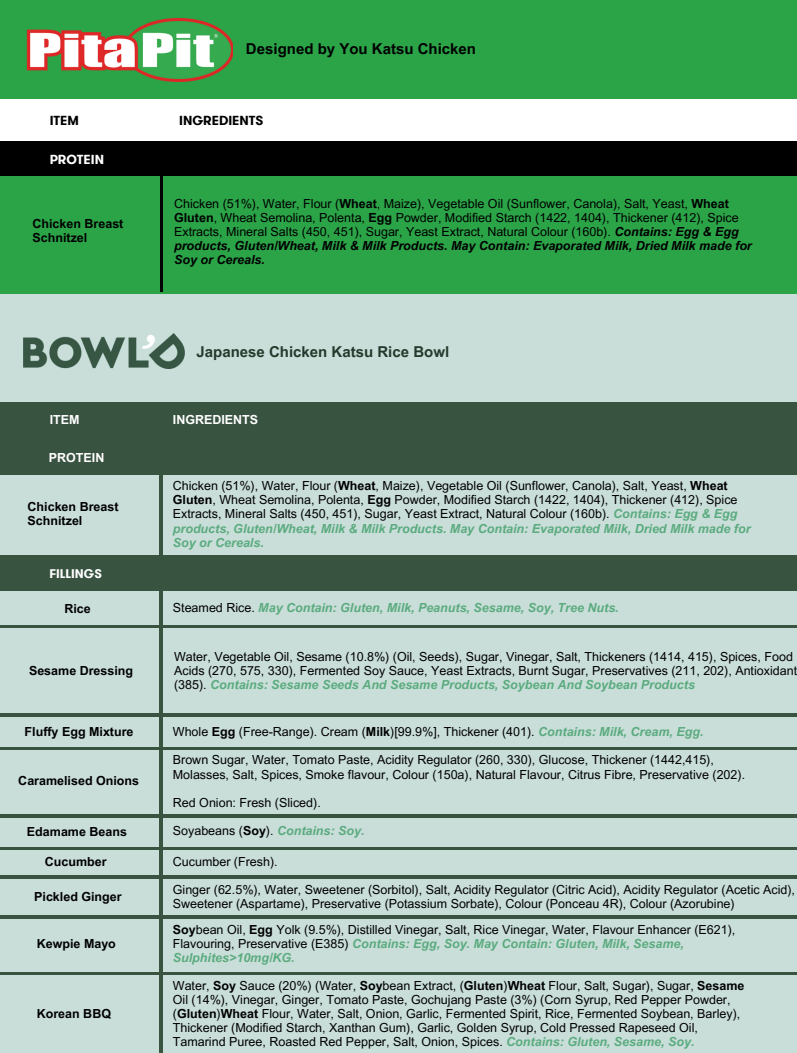
<style>
.page{position:relative;width:797px;height:1053px;background:#c9ded9}
.page>*{position:absolute;margin:0;border:0;box-sizing:border-box;transform-origin:0 0}
.t1{font:700 15px "Arial MT Pro";color:#243a2c}
.t2{font:700 15px "Arial MT Pro";color:#000}
.t3{font:700 13px "GT Walsheim Pro";color:#000}
.t4{font:700 13px "GT Walsheim Pro";color:#fff}
.t5{font:12.5px/14px "Arial MT Pro";color:#000}
.t6{font:700 12.5px/14px "Arial MT Pro";color:#000}
.t7{font:italic 700 12.5px "Arial MT Pro";color:#5bab7f}
.t8{font:700 12.5px "Arial MT Pro";color:#fff}
.t9{font:700 12.5px "GT Walsheim Pro";color:#fff}
.s1{font-weight:700}
.s2{font-weight:700;font-style:italic}
.s3{font-weight:700;font-style:italic;color:#5bab7f}
.s4{font-weight:400;font-style:normal;color:#000}
.s5{font-style:normal;color:#000}
</style>
<div class="page">
<div style="left:0;top:402px;width:797px;height:50px;background:#395341"></div>
<div style="left:0;top:442px;width:797px;height:33px;background:#395341"></div>
<div style="left:0;top:556px;width:797px;height:35px;background:#395341"></div>
<hr style="left:0;top:625px;width:797px;height:3px;background:#395341">
<hr style="left:0;top:714px;width:797px;height:2px;background:#395341">
<hr style="left:0;top:747px;width:797px;height:3px;background:#395341">
<hr style="left:0;top:815px;width:797px;height:2px;background:#395341">
<hr style="left:0;top:847px;width:797px;height:3px;background:#395341">
<hr style="left:0;top:916px;width:797px;height:2px;background:#395341">
<hr style="left:0;top:972px;width:797px;height:2px;background:#395341">
<hr style="left:0;top:875px;width:797px;height:3px;background:#395341">
<hr style="left:160px;top:591px;width:2px;height:136px;background:#395341">
<hr style="left:160px;top:717px;width:2px;height:336px;background:#395341">
<hr style="left:160px;top:475px;width:2px;height:81px;background:#395341">
<img style="left:24px;top:334px;width:161px;height:34px">
<div style="left:0;top:0;width:797px;height:294px;background:#2ba448"></div>
<img style="left:26px;top:18px;width:207px;height:64px">
<div style="left:0;top:99px;width:797px;height:52px;background:#fff"></div>
<div style="left:0;top:141px;width:797px;height:34px;background:#000"></div>
<hr style="left:161px;top:175px;width:2px;height:117px;background:#000">
<p class="t2" style="left:246px;top:43px;width:232px">Designed by You Katsu Chicken</p>
<h3 class="t3" style="left:50px;top:112px;width:31px">ITEM</h3>
<p class="t3" style="left:179px;top:112px;width:86px">INGREDIENTS</p>
<h3 class="t4" style="left:50px;top:151px;width:56px">PROTEIN</h3>
<p class="t6" style="left:33px;top:218px;width:92px">Chicken Breast<br>Schnitzel</p>
<p class="t8" style="left:50px;top:415px;width:31px">ITEM</p>
<p class="t8" style="left:49px;top:452px;width:57px">PROTEIN</p>
<h1 class="t6" style="left:28px;top:501px;width:92px">Chicken Breast<br>Schnitzel</h1>
<p class="t9" style="left:49px;top:565px;width:54px">FILLINGS</p>
<h3 class="t5" style="left:174px;top:198px;width:579px">Chicken (51%), Water, Flour (<span class="s1">Wheat</span>, Maize), Vegetable Oil (Sunflower, Canola), Salt, Yeast, <span class="s1">Wheat Gluten</span>, Wheat Semolina, Polenta, <span class="s1">Egg</span> Powder, Modified Starch (1422, 1404), Thickener (412), Spice Extracts, Mineral Salts (450, 451), Sugar, Yeast Extract, Natural Colour (160b). <span class="s2">Contains: Egg &amp; Egg products, Gluten/Wheat, Milk &amp; Milk Products. May Contain: Evaporated Milk, Dried Milk made for Soy or Cereals.</span></h3>
<h3 class="t1" style="left:197px;top:346px;width:254px">Japanese Chicken Katsu Rice Bowl</h3>
<h3 class="t8" style="left:173px;top:415px;width:87px">INGREDIENTS</h3>
<h2 class="t5" style="left:173px;top:480px;width:579px">Chicken (51%), Water, Flour (<span class="s1">Wheat</span>, Maize), Vegetable Oil (Sunflower, Canola), Salt, Yeast, <span class="s1">Wheat Gluten</span>, Wheat Semolina, Polenta, <span class="s1">Egg</span> Powder, Modified Starch (1422, 1404), Thickener (412), Spice Extracts, Mineral Salts (450, 451), Sugar, Yeast Extract, Natural Colour (160b). <span class="s3">Contains: Egg &amp; Egg products, Gluten/Wheat, Milk &amp; Milk Products. May Contain: Evaporated Milk, Dried Milk made for Soy or Cereals.</span></h2>
<p class="t6" style="left:64px;top:603px;width:28px">Rice</p>
<h1 class="t7" style="left:173px;top:603px;width:447px"><span class="s4">Steamed Rice.</span> May Contain: Gluten, Milk, Peanuts, Sesame, Soy, Tree Nuts.</h1>
<h2 class="t6" style="left:29px;top:665px;width:106px">Sesame Dressing</h2>
<h2 class="t5" style="left:174px;top:651px;width:624px">Water, Vegetable Oil, Sesame (10.8%) (Oil, Seeds), Sugar, Vinegar, Salt, Thickeners (1414, 415), Spices, Food<br>Acids (270, 575, 330), Fermented Soy Sauce, Yeast Extracts, Burnt Sugar, Preservatives (211, 202), Antioxidant (385). <span class="s3">Contains: Sesame Seeds And Sesame Products, Soybean And Soybean Products</span></h2>
<h3 class="t6" style="left:25px;top:726px;width:110px">Fluffy Egg Mixture</h3>
<p class="t5" style="left:173px;top:726px;width:532px">Whole <span class="s1">Egg</span> (Free-Range). Cream (<span class="s1">Milk</span>)[99.9%], Thickener (401). <span class="s3">Contains: Milk, Cream, Egg.</span></p>
<h2 class="t6" style="left:18px;top:775px;width:122px">Caramelised Onions</h2>
<p class="t5" style="left:173px;top:755px;width:574px">Brown Sugar, Water, Tomato Paste, Acidity Regulator (260, 330), Glucose, Thickener (1442,415),<br>Molasses, Salt, Spices, Smoke flavour, Colour (150a), Natural Flavour, Citrus Fibre, Preservative (202).</p>
<h3 class="t5" style="left:173px;top:797px;width:149px">Red Onion: Fresh (Sliced).</h3>
<p class="t6" style="left:27px;top:826px;width:101px">Edamame Beans</p>
<p class="t7" style="left:173px;top:826px;width:193px"><span class="s4">Soyabeans (</span><span class="s5">Soy</span><span class="s4">).</span> Contains: Soy.</p>
<h3 class="t6" style="left:45px;top:856px;width:63px">Cucumber</h3>
<h2 class="t5" style="left:173px;top:856px;width:106px">Cucumber (Fresh).</h2>
<p class="t6" style="left:34px;top:891px;width:89px">Pickled Ginger</p>
<h3 class="t6" style="left:37px;top:938px;width:81px">Kewpie Mayo</h3>
<h3 class="t6" style="left:37px;top:1008px;width:76px">Korean BBQ</h3>
<h2 class="t5" style="left:173px;top:884px;width:624px">Ginger (62.5%), Water, Sweetener (Sorbitol), Salt, Acidity Regulator (Citric Acid), Acidity Regulator (Acetic Acid),<br>Sweetener (Aspartame), Preservative (Potassium Sorbate), Colour (Ponceau 4R), Colour (Azorubine)</h2>
<h3 class="t5" style="left:173px;top:924px;width:564px"><span class="s1">Soy</span>bean Oil, <span class="s1">Egg</span> Yolk (9.5%), Distilled Vinegar, Salt, Rice Vinegar, Water, Flavour Enhancer (E621),<br>Flavouring, Preservative (E385) <span class="s3">Contains: Egg, Soy. May Contain: Gluten, Milk, Sesame,<br>Sulphites&gt;10mg/KG.</span></h3>
<p class="t5" style="left:173px;top:980px;width:573px">Water, <span class="s1">Soy</span> Sauce (20%) (Water, <span class="s1">Soy</span>bean Extract, (<span class="s1">Gluten</span>)<span class="s1">Wheat</span> Flour, Salt, Sugar), Sugar, <span class="s1">Sesame </span>Oil (14%), Vinegar, Ginger, Tomato Paste, Gochujang Paste (3%) (Corn Syrup, Red Pepper Powder, (<span class="s1">Gluten</span>)<span class="s1">Wheat</span> Flour, Water, Salt, Onion, Garlic, Fermented Spirit, Rice, Fermented Soybean, Barley), Thickener (Modified Starch, Xanthan Gum), Garlic, Golden Syrup, Cold Pressed Rapeseed Oil, Tamarind Puree, Roasted Red Pepper, Salt, Onion, Spices. <span class="s3">Contains: Gluten, Sesame, Soy.</span></p>
</div>
